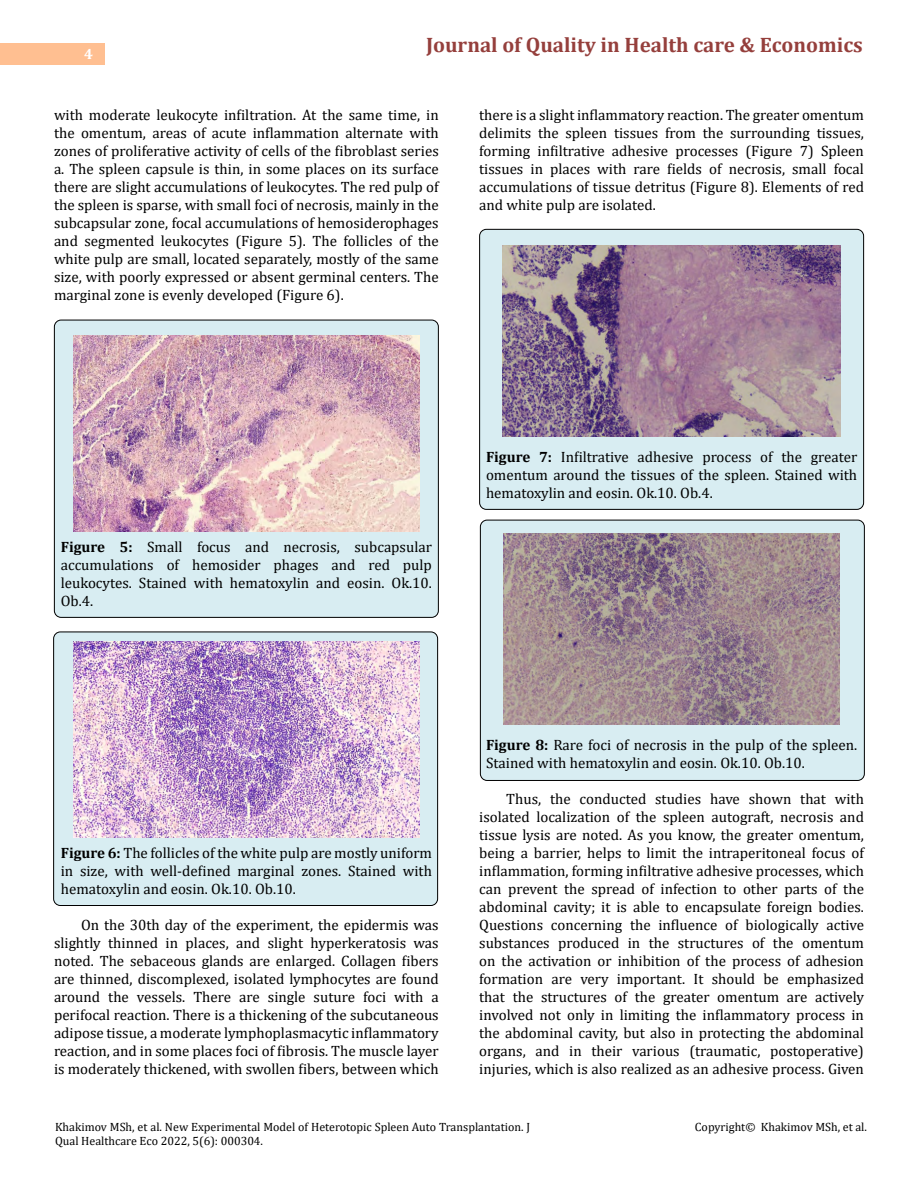
<style>
.page{position:relative;width:918px;height:1188px;background:#fff}
.page>*{position:absolute;margin:0;border:0;box-sizing:border-box;transform-origin:0 0}
.t1{font:700 21px "Cambria";color:#953f3c}
.t2{font:15px/18px "Cambria";color:#000;text-align:justify}
.t3{font:700 15px "Cambria";color:#fff}
.t4{font:12px/14.4px "Cambria";color:#000}
.s1{font-weight:700}
</style>
<div class="page">
<div style="left:0;top:43px;width:105px;height:21px;background:#ffbf91"></div>
<div style="left:480px;top:520px;width:384px;height:260px;background:#d8edf2;border-radius:7px"></div>
<div style="left:480px;top:520px;width:385px;height:261px;border:1px solid #000;border-radius:7px"></div>
<div style="left:480px;top:229px;width:384px;height:280px;background:#d8edf2;border-radius:7px"></div>
<div style="left:479px;top:229px;width:385px;height:281px;border:1px solid #000;border-radius:7px"></div>
<div style="left:54px;top:632px;width:384px;height:274px;background:#d8edf2;border-radius:7px"></div>
<div style="left:53px;top:632px;width:385px;height:274px;border:1px solid #000;border-radius:7px"></div>
<div style="left:54px;top:320px;width:384px;height:297px;background:#d8edf2;border-radius:7px"></div>
<div style="left:54px;top:320px;width:385px;height:298px;border:1px solid #000;border-radius:7px"></div>
<img style="left:73px;top:336px;width:346px;height:195px">
<img style="left:73px;top:642px;width:346px;height:195px">
<img style="left:503px;top:246px;width:338px;height:191px">
<img style="left:503px;top:534px;width:337px;height:190px">
<p class="t3" style="left:84px;top:44px;width:10px">4</p>
<h1 class="t1" style="left:426px;top:30px;width:438px">Journal of Quality in Health care &amp; Economics</h1>
<p class="t2" style="left:54px;top:105px;width:386px">with moderate leukocyte infiltration. At the same time, in the omentum, areas of acute inflammation alternate with zones of proliferative activity of cells of the fibroblast series a. The spleen capsule is thin, in some places on its surface there are slight accumulations of leukocytes. The red pulp of the spleen is sparse, with small foci of necrosis, mainly in the subcapsular zone, focal accumulations of hemosiderophages and segmented leukocytes (Figure 5). The follicles of the white pulp are small, located separately, mostly of the same size, with poorly expressed or absent germinal centers. The marginal zone is evenly developed (Figure 6).</p>
<p class="t2" style="left:479px;top:105px;width:386px">there is a slight inflammatory reaction. The greater omentum delimits the spleen tissues from the surrounding tissues, forming infiltrative adhesive processes (Figure 7) Spleen tissues in places with rare fields of necrosis, small focal accumulations of tissue detritus (Figure 8). Elements of red and white pulp are isolated.</p>
<p class="t2" style="left:61px;top:537px;width:373px"><span class="s1">Figure 5:</span> Small focus and necrosis, subcapsular accumulations of hemosider phages and red pulp leukocytes. Stained with hematoxylin and eosin. Ok.10.<br>Ob.4.</p>
<p class="t2" style="left:486px;top:447px;width:373px"><span class="s1">Figure 7:</span> Infiltrative adhesive process of the greater omentum around the tissues of the spleen. Stained with hematoxylin and eosin. Ok.10. Ob.4.</p>
<p class="t2" style="left:61px;top:843px;width:373px"><span class="s1">Figure 6:</span> The follicles of the white pulp are mostly uniform in size, with well-defined marginal zones. Stained with hematoxylin and eosin. Ok.10. Ob.10.</p>
<p class="t2" style="left:54px;top:915px;width:386px;text-indent:27px">On the 30th day of the experiment, the epidermis was slightly thinned in places, and slight hyperkeratosis was noted. The sebaceous glands are enlarged. Collagen fibers are thinned, discomplexed, isolated lymphocytes are found around the vessels. There are single suture foci with a perifocal reaction. There is a thickening of the subcutaneous adipose tissue, a moderate lymphoplasmacytic inflammatory reaction, and in some places foci of fibrosis. The muscle layer is moderately thickened, with swollen fibers, between which</p>
<p class="t2" style="left:486px;top:735px;width:373px"><span class="s1">Figure 8:</span> Rare foci of necrosis in the pulp of the spleen.<br>Stained with hematoxylin and eosin. Ok.10. Ob.10.</p>
<p class="t2" style="left:479px;top:789px;width:386px;text-indent:27px">Thus, the conducted studies have shown that with isolated localization of the spleen autograft, necrosis and tissue lysis are noted. As you know, the greater omentum, being a barrier, helps to limit the intraperitoneal focus of inflammation, forming infiltrative adhesive processes, which can prevent the spread of infection to other parts of the abdominal cavity; it is able to encapsulate foreign bodies.<br>Questions concerning the influence of biologically active substances produced in the structures of the omentum on the activation or inhibition of the process of adhesion formation are very important. It should be emphasized that the structures of the greater omentum are actively involved not only in limiting the inflammatory process in the abdominal cavity, but also in protecting the abdominal organs, and in their various (traumatic, postoperative) injuries, which is also realized as an adhesive process. Given</p>
<p class="t4" style="left:55px;top:1120px;width:477px">Khakimov MSh, et al. New Experimental Model of Heterotopic Spleen Auto Transplantation. J<br>Qual Healthcare Eco 2022, 5(6): 000304.</p>
<p class="t4" style="left:695px;top:1120px;width:174px">Copyright© Khakimov MSh, et al.</p>
</div>
